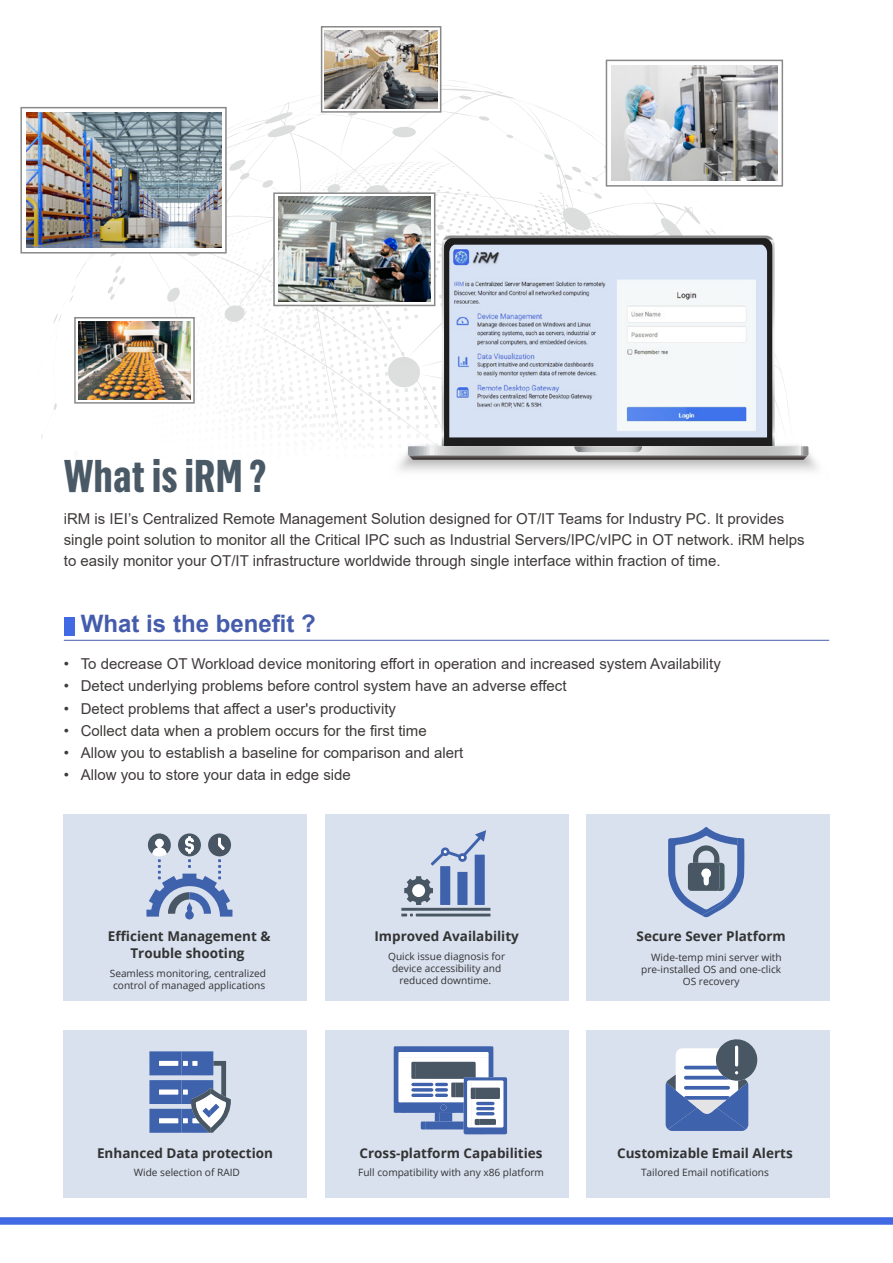
<style>
.page{position:relative;width:893px;height:1263px;background:#fff}
.page>*{position:absolute;margin:0;border:0;box-sizing:border-box;transform-origin:0 0}
.t1{font:700 45px "Flama Condensed";color:#4a5966}
.t2{font:700 24px "Arial";color:#455cad}
.t3{font:15px/21px "Arial";color:#3e3a39}
.t4{font:700 13.5px/16.8px "Open Sans";color:#323333;text-align:center}
.t5{font:10.05px/12.1px "Open Sans";color:#323333;text-align:center}
</style>
<div class="page">
<div style="left:0;top:1217px;width:893px;height:8px;background:#4069e3"></div>
<svg style="left:75px;top:83px;width:709px;height:283px"></svg>
<svg style="left:227px;top:114px;width:32px;height:24px"></svg>
<svg style="left:53px;top:285px;width:23px;height:39px"></svg>
<svg style="left:441px;top:80px;width:47px;height:15px"></svg>
<svg style="left:537px;top:117px;width:4px;height:6px"></svg>
<svg style="left:83px;top:193px;width:165px;height:173px"></svg>
<svg style="left:294px;top:117px;width:21px;height:9px"></svg>
<svg style="left:407px;top:108px;width:42px;height:32px"></svg>
<svg style="left:501px;top:199px;width:61px;height:14px"></svg>
<svg style="left:775px;top:346px;width:2px;height:11px"></svg>
<svg style="left:647px;top:187px;width:129px;height:134px"></svg>
<svg style="left:26px;top:110px;width:198px;height:141px"></svg>
<div style="left:20px;top:107px;width:207px;height:147px;border:2px solid #898989"></div>
<div style="left:75px;top:318px;width:119px;height:85px;background:linear-gradient(to right,#fff,#fff)"></div>
<div style="left:74px;top:317px;width:121px;height:87px;border:2px solid #898989"></div>
<svg style="left:324px;top:30px;width:114px;height:80px"></svg>
<div style="left:321px;top:26px;width:120px;height:87px;border:2px solid #898989"></div>
<svg style="left:609px;top:65px;width:171px;height:119px"></svg>
<div style="left:606px;top:60px;width:177px;height:127px;border:2px solid #898989"></div>
<img style="left:26px;top:113px;width:195px;height:135px">
<img style="left:78px;top:321px;width:113px;height:78px">
<svg style="left:276px;top:195px;width:156px;height:108px"></svg>
<div style="left:273px;top:192px;width:162px;height:114px;border:2px solid #898989"></div>
<img style="left:279px;top:197px;width:151px;height:105px">
<img style="left:325px;top:30px;width:112px;height:78px">
<img style="left:612px;top:66px;width:165px;height:114px">
<div style="left:63px;top:814px;width:243px;height:186px;background:#d9e0ee"></div>
<div style="left:325px;top:814px;width:243px;height:186px;background:#d9e0ee"></div>
<div style="left:587px;top:814px;width:243px;height:186px;background:#d9e0ee"></div>
<div style="left:63px;top:1030px;width:243px;height:167px;background:#d9e0ee"></div>
<div style="left:325px;top:1030px;width:243px;height:167px;background:#d9e0ee"></div>
<div style="left:587px;top:1030px;width:243px;height:167px;background:#d9e0ee"></div>
<svg style="left:146px;top:833px;width:86px;height:87px"></svg>
<svg style="left:401px;top:830px;width:90px;height:86px"></svg>
<svg style="left:668px;top:827px;width:76px;height:90px"></svg>
<svg style="left:149px;top:1051px;width:82px;height:82px"></svg>
<svg style="left:394px;top:1046px;width:113px;height:88px"></svg>
<svg style="left:666px;top:1039px;width:92px;height:92px"></svg>
<hr style="left:64px;top:640px;width:765px;height:1px;background:#455cad">
<div style="left:64px;top:617px;width:10px;height:19px;background:#4069e3"></div>
<img style="left:359px;top:382px;width:459px;height:89px">
<svg style="left:442px;top:235px;width:333px;height:190px"></svg>
<svg style="left:444px;top:238px;width:328px;height:187px;fill:#1e1e1e"></svg>
<svg style="left:408px;top:425px;width:400px;height:35px"></svg>
<img style="left:449px;top:245px;width:318px;height:192px">
<h1 class="t1" style="left:64px;top:447px;width:204px">What is iRM ?</h1>
<p class="t3" style="left:64px;top:508px;width:742px">iRM is IEI’s Centralized Remote Management Solution designed for OT/IT Teams for Industry PC. It provides single point solution to monitor all the Critical IPC such as Industrial Servers/IPC/vIPC in OT network. iRM helps to easily monitor your OT/IT infrastructure worldwide through single interface within fraction of time.</p>
<h2 class="t2" style="left:81px;top:607px;width:236px">What is the benefit ?</h2>
<p class="t3" style="left:64px;top:653px;width:659px">• To decrease OT Workload device monitoring effort in operation and increased system Availability</p>
<p class="t3" style="left:64px;top:675px;width:504px">• Detect underlying problems before control system have an adverse effect</p>
<p class="t3" style="left:64px;top:698px;width:334px">• Detect problems that affect a user's productivity</p>
<p class="t3" style="left:64px;top:720px;width:364px">• Collect data when a problem occurs for the first time</p>
<p class="t3" style="left:64px;top:742px;width:401px">• Allow you to establish a baseline for comparison and alert</p>
<p class="t3" style="left:64px;top:764px;width:289px">• Allow you to store your data in edge side</p>
<p class="t4" style="left:108px;top:927px;width:164px">Efficient Management &amp;<br>Trouble shooting</p>
<p class="t5" style="left:110px;top:966px;width:158px">Seamless monitoring, centralized control of managed applications</p>
<p class="t4" style="left:97px;top:1144px;width:178px">Enhanced Data protection</p>
<p class="t5" style="left:134px;top:1166px;width:108px">Wide selection of RAID</p>
<p class="t4" style="left:374px;top:927px;width:146px">Improved Availability</p>
<p class="t5" style="left:388px;top:950px;width:119px">Quick issue diagnosis for device accessibility and reduced downtime.</p>
<p class="t4" style="left:360px;top:1144px;width:185px">Cross-platform Capabilities</p>
<p class="t5" style="left:358px;top:1166px;width:187px">Full compatibility with any x86 platform</p>
<p class="t4" style="left:637px;top:927px;width:151px">Secure Sever Platform</p>
<p class="t5" style="left:651px;top:951px;width:132px">Wide-temp mini server with</p>
<p class="t5" style="left:641px;top:963px;width:141px">pre-installed OS and one-click</p>
<p class="t5" style="left:683px;top:975px;width:58px">OS recovery</p>
<p class="t4" style="left:617px;top:1144px;width:177px">Customizable Email Alerts</p>
<p class="t5" style="left:641px;top:1166px;width:129px">Tailored Email notifications</p>
</div>
